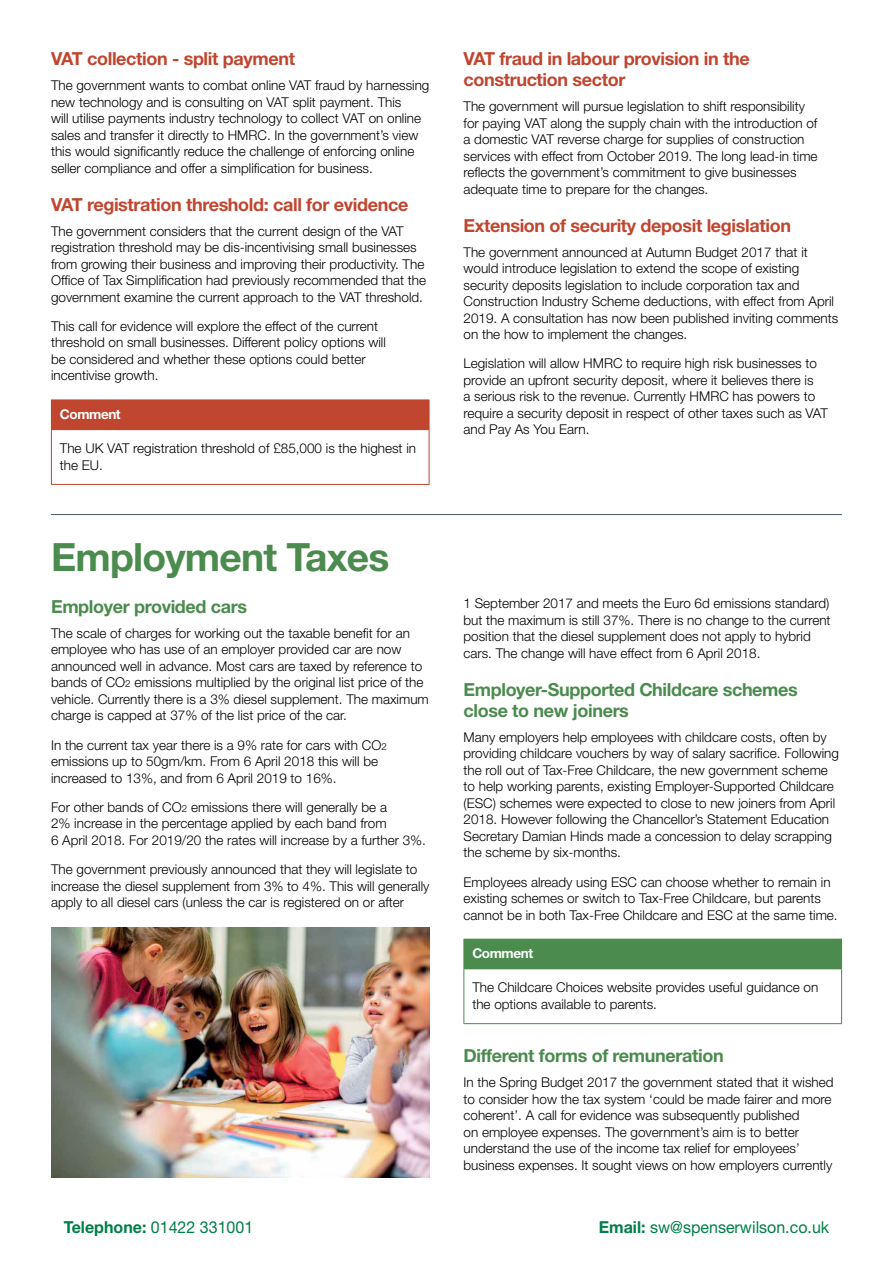
<style>
.page{position:relative;width:893px;height:1263px;background:#fff}
.page>*{position:absolute;margin:0;border:0;box-sizing:border-box;transform-origin:0 0}
.t1{font:700 39px "Helvetica Neue";letter-spacing:-.02em;color:#4b8b4e}
.t2{font:700 18px/21px "Helvetica Neue";letter-spacing:-.02em;color:#c04630}
.t3{font:700 18px/21px "Helvetica Neue";letter-spacing:-.02em;color:#4b8b4e}
.t4{font:16.5px "Helvetica Neue";color:#007e48}
.t5{font:300 13.5px/16.5px "Helvetica Neue";color:#000}
.t6{font:700 13.5px "Helvetica Neue";letter-spacing:-.03em;color:#fff}
.s1{font-size:9.75px}
.s2{font-weight:700}
</style>
<div class="page">
<hr style="left:51px;top:514px;width:791px;height:1px;background:#485865">
<div style="left:464px;top:939px;width:378px;height:30px;background:#4b8b4e"></div>
<svg style="left:463px;top:939px;width:1px;height:29px"></svg>
<hr style="left:463px;top:969px;width:1px;height:54px;background:#4b8b4e">
<hr style="left:841px;top:969px;width:1px;height:54px;background:#4b8b4e">
<hr style="left:463px;top:1023px;width:379px;height:1px;background:#4b8b4e">
<hr style="left:463px;top:968px;width:379px;height:1px;background:#4b8b4e">
<img style="left:51px;top:927px;width:378px;height:251px">
<div style="left:51px;top:400px;width:378px;height:30px;background:#c04630"></div>
<svg style="left:429px;top:400px;width:1px;height:29px"></svg>
<hr style="left:51px;top:430px;width:1px;height:54px;background:#c04630">
<hr style="left:429px;top:430px;width:1px;height:54px;background:#c04630">
<hr style="left:51px;top:484px;width:378px;height:1px;background:#c04630">
<h2 class="t2" style="left:51px;top:48px;width:245px">VAT collection - split payment</h2>
<p class="t5" style="left:51px;top:77px;width:380px">The government wants to combat online VAT fraud by harnessing new technology and is consulting on VAT split payment. This<br>will utilise payments industry technology to collect VAT on online sales and transfer it directly to HMRC. In the government’s view this would significantly reduce the challenge of enforcing online seller compliance and offer a simplification for business.</p>
<h2 class="t2" style="left:51px;top:193px;width:359px">VAT registration threshold: call for evidence</h2>
<p class="t5" style="left:51px;top:222px;width:377px">The government considers that the current design of the VAT registration threshold may be dis-incentivising small businesses from growing their business and improving their productivity. The Office of Tax Simplification had previously recommended that the government examine the current approach to the VAT threshold.</p>
<p class="t5" style="left:51px;top:318px;width:336px">This call for evidence will explore the effect of the current threshold on small businesses. Different policy options will be considered and whether these options could better incentivise growth.</p>
<p class="t6" style="left:60px;top:406px;width:62px">Comment</p>
<p class="t5" style="left:60px;top:440px;width:358px">The UK VAT registration threshold of £85,000 is the highest in the EU.</p>
<h1 class="t1" style="left:51px;top:532px;width:340px">Employment Taxes</h1>
<h2 class="t3" style="left:51px;top:595px;width:198px">Employer provided cars</h2>
<p class="t5" style="left:51px;top:624px;width:379px">The scale of charges for working out the taxable benefit for an employee who has use of an employer provided car are now announced well in advance. Most cars are taxed by reference to bands of CO<span class="s1">2</span> emissions multiplied by the original list price of the vehicle. Currently there is a 3% diesel supplement. The maximum charge is capped at 37% of the list price of the car.</p>
<p class="t5" style="left:51px;top:736px;width:337px">In the current tax year there is a 9% rate for cars with CO<span class="s1">2 </span>emissions up to 50gm/km. From 6 April 2018 this will be increased to 13%, and from 6 April 2019 to 16%.</p>
<p class="t5" style="left:51px;top:798px;width:376px">For other bands of CO<span class="s1">2</span> emissions there will generally be a<br>2% increase in the percentage applied by each band from<br>6 April 2018. For 2019/20 the rates will increase by a further 3%.</p>
<p class="t5" style="left:51px;top:861px;width:380px">The government previously announced that they will legislate to increase the diesel supplement from 3% to 4%. This will generally apply to all diesel cars (unless the car is registered on or after</p>
<h2 class="t2" style="left:463px;top:48px;width:288px">VAT fraud in labour provision in the construction sector</h2>
<p class="t5" style="left:463px;top:98px;width:356px">The government will pursue legislation to shift responsibility for paying VAT along the supply chain with the introduction of a domestic VAT reverse charge for supplies of construction services with effect from October 2019. The long lead-in time reflects the government’s commitment to give businesses adequate time to prepare for the changes.</p>
<h2 class="t2" style="left:463px;top:214px;width:329px">Extension of security deposit legislation</h2>
<p class="t5" style="left:463px;top:243px;width:376px">The government announced at Autumn Budget 2017 that it would introduce legislation to extend the scope of existing security deposits legislation to include corporation tax and Construction Industry Scheme deductions, with effect from April 2019. A consultation has now been published inviting comments on the how to implement the changes.</p>
<p class="t5" style="left:463px;top:355px;width:366px">Legislation will allow HMRC to require high risk businesses to provide an upfront security deposit, where it believes there is<br>a serious risk to the revenue. Currently HMRC has powers to require a security deposit in respect of other taxes such as VAT and Pay As You Earn.</p>
<p class="t5" style="left:463px;top:595px;width:369px">1 September 2017 and meets the Euro 6d emissions standard) but the maximum is still 37%. There is no change to the current position that the diesel supplement does not apply to hybrid cars. The change will have effect from 6 April 2018.</p>
<h2 class="t3" style="left:463px;top:678px;width:336px">Employer-Supported Childcare schemes close to new joiners</h2>
<p class="t5" style="left:463px;top:728px;width:377px">Many employers help employees with childcare costs, often by providing childcare vouchers by way of salary sacrifice. Following the roll out of Tax-Free Childcare, the new government scheme to help working parents, existing Employer-Supported Childcare (ESC) schemes were expected to close to new joiners from April 2018. However following the Chancellor’s Statement Education Secretary Damian Hinds made a concession to delay scrapping the scheme by six-months.</p>
<p class="t5" style="left:463px;top:873px;width:376px">Employees already using ESC can choose whether to remain in existing schemes or switch to Tax-Free Childcare, but parents cannot be in both Tax-Free Childcare and ESC at the same time.</p>
<p class="t6" style="left:472px;top:945px;width:62px">Comment</p>
<p class="t5" style="left:472px;top:979px;width:347px">The Childcare Choices website provides useful guidance on the options available to parents.</p>
<h2 class="t3" style="left:463px;top:1045px;width:262px">Different forms of remuneration</h2>
<p class="t5" style="left:463px;top:1074px;width:372px">In the Spring Budget 2017 the government stated that it wished to consider how the tax system ‘could be made fairer and more coherent’. A call for evidence was subsequently published<br>on employee expenses. The government’s aim is to better understand the use of the income tax relief for employees’ business expenses. It sought views on how employers currently</p>
<p class="t4" style="left:64px;top:1218px;width:191px"><span class="s2">Telephone:</span> 01422 331001</p>
<p class="t4" style="left:599px;top:1218px;width:232px"><span class="s2">Email:</span> sw@spenserwilson.co.uk</p>
</div>
